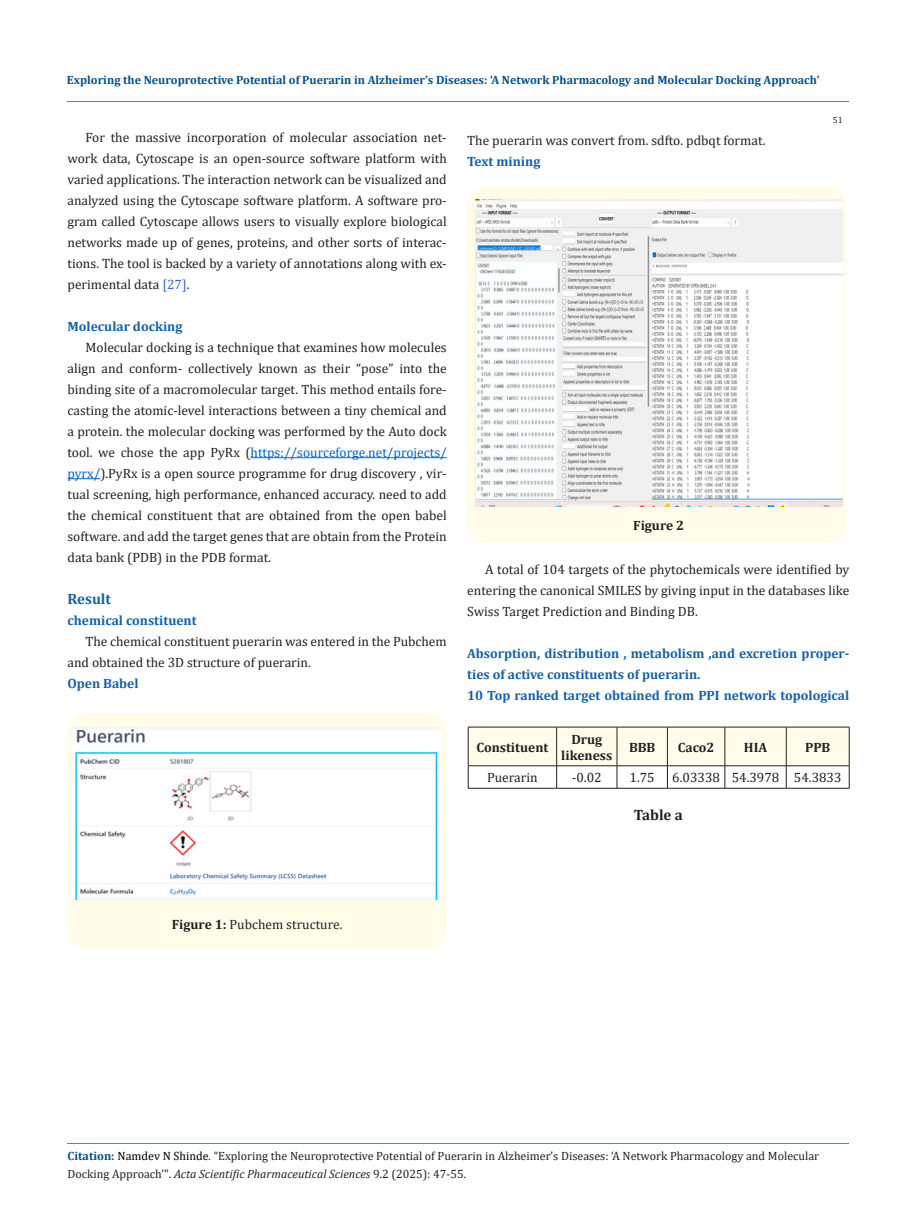
<style>
.page{position:relative;width:917px;height:1224px;background:#fff}
.page>*{position:absolute;margin:0;border:0;box-sizing:border-box;transform-origin:0 0}
.t1{font:700 15px "Cambria";color:#1560a6}
.t2{font:700 15px "Cambria";color:#231f20}
.t3{font:13.5px/21px "Cambria";color:#231f20;text-align:justify}
.t4{font:700 13.5px/21px "Cambria";color:#1560a6}
.t5{font:700 13.5px/16.2px "Cambria";color:#231f20;text-align:center}
.t6{font:12px/18px "Cambria";color:#231f20}
.t7{font:700 12px "Cambria";color:#035089}
.t8{font:9px "Cambria";color:#231f20}
.s1{color:#36c}
.s2{color:#0563c1}
.s3{font-weight:700}
.s4{font-weight:700;color:#035089}
.s5{color:#000}
.s6{font-style:italic}
</style>
<div class="page">
<hr style="left:67px;top:102px;width:782px;height:1px;background:#e05d1a">
<hr style="left:250px;top:457px;width:197px;height:1px;background:#0563c1">
<hr style="left:67px;top:478px;width:33px;height:1px;background:#0563c1">
<div style="left:67px;top:714px;width:380px;height:235px;background:#fffde9;border-radius:18px"></div>
<img style="left:73px;top:727px;width:368px;height:173px">
<div style="left:467px;top:186px;width:379px;height:357px;background:#fffde9;border-radius:18px"></div>
<img style="left:475px;top:200px;width:367px;height:307px">
<svg style="left:468px;top:727px;width:382px;height:61px"></svg>
<hr style="left:468px;top:788px;width:88px;height:1px;background:#231f20">
<hr style="left:556px;top:788px;width:61px;height:1px;background:#231f20">
<hr style="left:617px;top:788px;width:50px;height:1px;background:#231f20">
<hr style="left:667px;top:788px;width:58px;height:1px;background:#231f20">
<hr style="left:724px;top:788px;width:62px;height:1px;background:#231f20">
<hr style="left:786px;top:788px;width:63px;height:1px;background:#231f20">
<hr style="left:67px;top:1144px;width:782px;height:1px;background:#e05d1a">
<p class="t7" style="left:67px;top:71px;width:754px">Exploring the Neuroprotective Potential of Puerarin in Alzheimer’s Diseases: ‘A Network Pharmacology and Molecular Docking Approach’</p>
<p class="t8" style="left:833px;top:115px;width:11px">51</p>
<p class="t3" style="left:67px;top:127px;width:381px;text-indent:18px">For the massive incorporation of molecular association net&shy;work data, Cytoscape is an open-source software platform with varied applications. The interaction network can be visualized and analyzed using the Cytoscape software platform. A software pro&shy;gram called Cytoscape allows users to visually explore biological networks made up of genes, proteins, and other sorts of interac&shy;tions. The tool is backed by a variety of annotations along with ex&shy;perimental data <span class="s1">[27]</span>.</p>
<p class="t4" style="left:67px;top:315px;width:116px">Molecular docking</p>
<p class="t3" style="left:67px;top:337px;width:381px;text-indent:18px">Molecular docking is a technique that examines how molecules align and conform- collectively known as their “pose” into the binding site of a macromolecular target. This method entails fore&shy;casting the atomic-level interactions between a tiny chemical and a protein. the molecular docking was performed by the Auto dock tool. we chose the app PyRx (<span class="s2">https://sourceforge.net/projects/ pyrx/</span>).PyRx is a open source programme for drug discovery , vir&shy;tual screening, high performance, enhanced accuracy. need to add the chemical constituent that are obtained from the open babel software. and add the target genes that are obtain from the Protein data bank (PDB) in the PDB format.</p>
<p class="t1" style="left:67px;top:588px;width:45px">Result</p>
<p class="t4" style="left:67px;top:609px;width:131px">chemical constituent</p>
<p class="t3" style="left:67px;top:631px;width:381px;text-indent:18px">The chemical constituent puerarin was entered in the Pubchem and obtained the 3D structure of puerarin.</p>
<p class="t4" style="left:67px;top:672px;width:73px">Open Babel</p>
<p class="t3" style="left:467px;top:130px;width:300px">The puerarin was convert from. sdfto. pdbqt format.</p>
<p class="t4" style="left:467px;top:150px;width:75px">Text mining</p>
<p class="t5" style="left:633px;top:517px;width:52px">Figure 2</p>
<p class="t3" style="left:467px;top:559px;width:384px;text-indent:18px">A total of 104 targets of the phytochemicals were identified by entering the canonical SMILES by giving input in the databases like Swiss Target Prediction and Binding DB.</p>
<p class="t4" style="left:467px;top:642px;width:384px">Absorption, distribution , metabolism ,and excretion proper&shy;ties of active constituents of puerarin.</p>
<p class="t4" style="left:467px;top:684px;width:383px">10 Top ranked target obtained from PPI network topological</p>
<p class="t5" style="left:476px;top:739px;width:74px">Constituent</p>
<p class="t5" style="left:561px;top:730px;width:53px">Drug likeness</p>
<p class="t5" style="left:629px;top:739px;width:28px">BBB</p>
<p class="t5" style="left:677px;top:739px;width:38px">Caco2</p>
<p class="t5" style="left:744px;top:739px;width:25px">HIA</p>
<p class="t5" style="left:805px;top:739px;width:27px">PPB</p>
<p class="t3" style="left:487px;top:767px;width:52px">Puerarin</p>
<p class="t3" style="left:572px;top:767px;width:31px">-0.02</p>
<p class="t3" style="left:629px;top:767px;width:27px">1.75</p>
<p class="t3" style="left:672px;top:767px;width:49px">6.03338</p>
<p class="t3" style="left:731px;top:767px;width:49px">54.3978</p>
<p class="t3" style="left:794px;top:767px;width:49px">54.3833</p>
<p class="t2" style="left:633px;top:804px;width:51px">Table a</p>
<p class="t3" style="left:172px;top:914px;width:172px"><span class="s3">Figure 1:</span> Pubchem structure.</p>
<p class="t6" style="left:68px;top:1147px;width:753px"><span class="s4">Citation:</span> <span class="s5">Namdev N Shinde</span><span class="s6">.</span> “Exploring the Neuroprotective Potential of Puerarin in Alzheimer’s Diseases: ‘A Network Pharmacology and Molecular<br>Docking Approach’". <span class="s6">Acta Scientific Pharmaceutical Sciences</span> 9.2 (2025): 47-55.</p>
</div>
